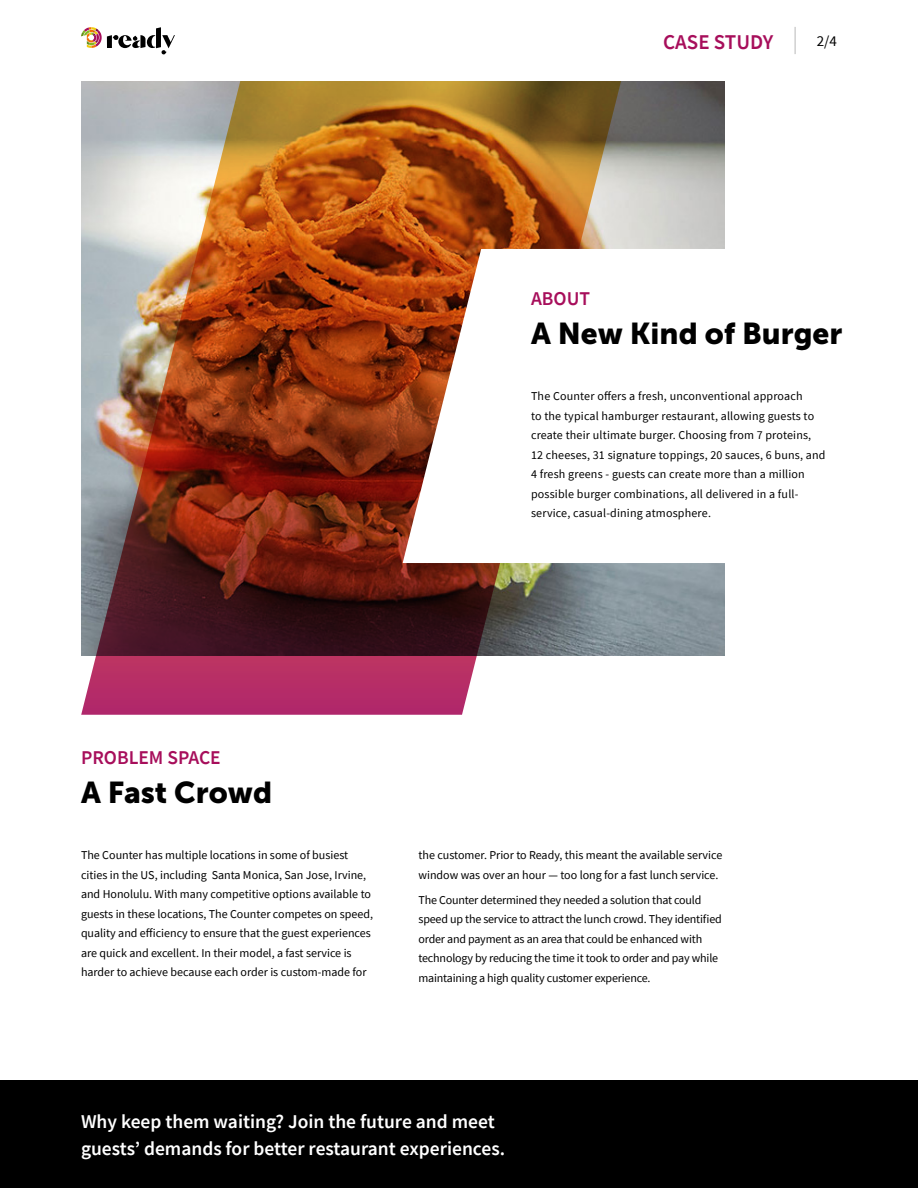
<style>
.page{position:relative;width:918px;height:1188px;background:#fff}
.page>*{position:absolute;margin:0;border:0;box-sizing:border-box;transform-origin:0 0}
.t1{font:30px "Museo Sans 900";color:#000}
.t2{font:600 21px "Source Sans Pro";color:#a70e5b}
.t3{font:600 19.5px/27px "Source Sans Pro";color:#fff}
.t4{font:600 19.5px "Source Sans Pro";color:#a70e5b}
.t5{font:15px "Source Sans Pro";color:#000}
.t6{font:12px/19.5px "Source Sans Pro";color:#000}
</style>
<div class="page">
<img style="left:621px;top:81px;width:103px;height:574px">
<div style="left:0;top:1080px;width:918px;height:108px;background:#000"></div>
<svg style="left:81px;top:27px;width:94px;height:27px"></svg>
<svg style="left:795px;top:27px;width:1px;height:27px"></svg>
<img style="left:81px;top:81px;width:540px;height:634px">
<svg style="left:403px;top:249px;width:321px;height:314px"></svg>
<h2 class="t2" style="left:663px;top:28px;width:112px">CASE STUDY</h2>
<p class="t5" style="left:817px;top:32px;width:22px">2/4</p>
<h3 class="t4" style="left:531px;top:286px;width:61px">ABOUT</h3>
<h1 class="t1" style="left:531px;top:316px;width:313px">A New Kind of Burger</h1>
<h3 class="t4" style="left:81px;top:745px;width:141px">PROBLEM SPACE</h3>
<h1 class="t1" style="left:81px;top:775px;width:193px">A Fast Crowd</h1>
<p class="t6" style="left:531px;top:387px;width:296px">The Counter offers a fresh, unconventional approach<br>to the typical hamburger restaurant, allowing guests to create their ultimate burger. Choosing from 7 proteins, 12 cheeses, 31 signature toppings, 20 sauces, 6 buns, and 4 fresh greens - guests can create more than a million possible burger combinations, all delivered in a full&shy;service, casual-dining atmosphere.</p>
<p class="t6" style="left:81px;top:846px;width:294px">The Counter has multiple locations in some of busiest cities in the US, including Santa Monica, San Jose, Irvine, and Honolulu. With many competitive options available to guests in these locations, The Counter competes on speed, quality and efficiency to ensure that the guest experiences are quick and excellent. In their model, a fast service is harder to achieve because each order is custom-made for</p>
<p class="t6" style="left:419px;top:846px;width:305px">the customer. Prior to Ready, this meant the available service window was over an hour — too long for a fast lunch service.</p>
<p class="t6" style="left:419px;top:890px;width:305px">The Counter determined they needed a solution that could speed up the service to attract the lunch crowd. They identified order and payment as an area that could be enhanced with technology by reducing the time it took to order and pay while maintaining a high quality customer experience.</p>
<h3 class="t3" style="left:81px;top:1108px;width:426px">Why keep them waiting? Join the future and meet guests’ demands for better restaurant experiences.</h3>
</div>
